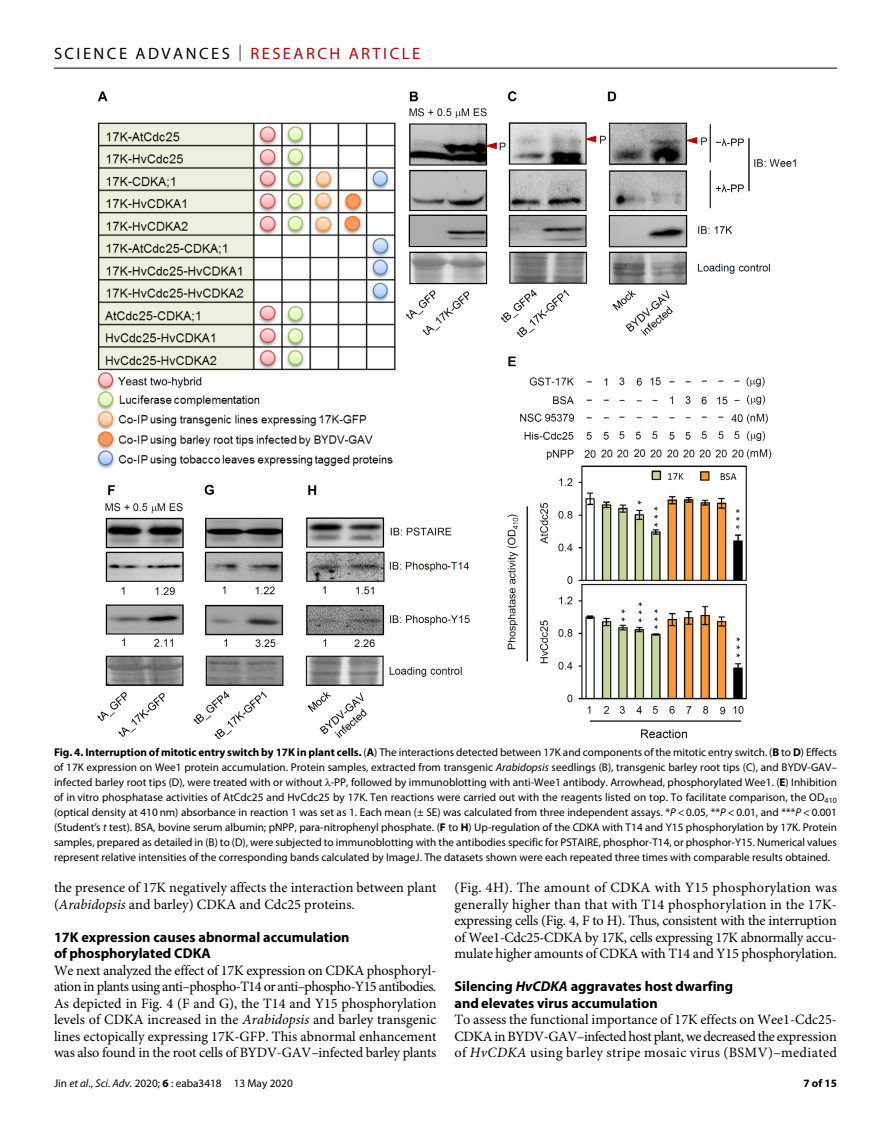
<style>
.page{position:relative;width:891px;height:1134px;background:#fff}
.page>*{position:absolute;margin:0;border:0;box-sizing:border-box;transform-origin:0 0}
.t1{font:16.5px "Myriad Pro";letter-spacing:.15em;color:#000}
.t2{font:14.25px/16.5px "Minion Pro";color:#000;text-align:justify}
.t3{font:700 14.25px/16.5px "Myriad Pro";color:#000}
.t4{font:11.25px/15px "Myriad Pro";color:#000;text-align:justify}
.t5{font:700 11.25px "Myriad Pro";color:#000}
.s1{font-weight:300}
.s2{color:#b10508}
.s3{font-weight:700}
.s4{font-style:italic}
</style>
<div class="page">
<hr style="left:54px;top:68px;width:783px;height:1px;background:#000">
<img style="left:97px;top:91px;width:699px;height:648px">
<h1 class="t1" style="left:54px;top:40px;width:368px">SCIENCE ADVANCES <span class="s1">|</span> <span class="s2">RESEARCH ARTICLE</span></h1>
<p class="t4" style="left:54px;top:745px;width:785px"><span class="s3">Fig. 4. Interruption of mitotic entry switch by 17K in plant cells.</span> (<span class="s3">A</span>) The interactions detected between 17K and components of the mitotic entry switch. (<span class="s3">B</span> to <span class="s3">D</span>) Effects of 17K expression on Wee1 protein accumulation. Protein samples, extracted from transgenic <span class="s4">Arabidopsis</span> seedlings (B), transgenic barley root tips (C), and BYDV-GAV– infected barley root tips (D), were treated with or without ●-PP, followed by immunoblotting with anti-Wee1 antibody. Arrowhead, phosphorylated Wee1. (<span class="s3">E</span>) Inhibition of in vitro phosphatase activities of AtCdc25 and HvCdc25 by 17K. Ten reactions were carried out with the reagents listed on top. To facilitate comparison, the OD<sub>410 </sub>(optical density at 410 nm) absorbance in reaction 1 was set as 1. Each mean (± SE) was calculated from three independent assays. *<span class="s4">P</span> &lt; 0.05, **<span class="s4">P</span> &lt; 0.01, and ***<span class="s4">P</span> &lt; 0.001 (Student’s <span class="s4">t</span> test). BSA, bovine serum albumin; pNPP, para-nitrophenyl phosphate. (<span class="s3">F</span> to <span class="s3">H</span>) Up-regulation of the CDKA with T14 and Y15 phosphorylation by 17K. Protein samples, prepared as detailed in (B) to (D), were subjected to immunoblotting with the antibodies specific for PSTAIRE, phosphor-T14, or phosphor-Y15. Numerical values represent relative intensities of the corresponding bands calculated by ImageJ. The datasets shown were each repeated three times with comparable results obtained.</p>
<p class="t2" style="left:54px;top:881px;width:384px">the presence of 17K negatively affects the interaction between plant (<span class="s4">Arabidopsis</span> and barley) CDKA and Cdc25 proteins.</p>
<p class="t3" style="left:54px;top:927px;width:297px">17K expression causes abnormal accumulation of phosphorylated CDKA</p>
<p class="t2" style="left:54px;top:963px;width:384px">We next analyzed the effect of 17K expression on CDKA phosphoryl&shy;ation in plants using anti–phospho-T14 or anti–phospho-Y15 antibodies.<br>As depicted in Fig. 4 (F and G), the T14 and Y15 phosphorylation levels of CDKA increased in the <span class="s4">Arabidopsis</span> and barley transgenic lines ectopically expressing 17K-GFP. This abnormal enhancement was also found in the root cells of BYDV-GAV–infected barley plants</p>
<p class="t4" style="left:54px;top:1076px;width:240px">Jin <span class="s4">et al</span>., <span class="s4">Sci. Adv.</span> 2020; <span class="s3">6</span> : eaba3418 13 May 2020</p>
<p class="t2" style="left:454px;top:881px;width:384px">(Fig. 4H). The amount of CDKA with Y15 phosphorylation was generally higher than that with T14 phosphorylation in the 17K&shy;expressing cells (Fig. 4, F to H). Thus, consistent with the interruption of Wee1-Cdc25-CDKA by 17K, cells expressing 17K abnormally accu&shy;mulate higher amounts of CDKA with T14 and Y15 phosphorylation.</p>
<p class="t3" style="left:454px;top:977px;width:280px">Silencing <span class="s4">HvCDKA</span> aggravates host dwarfing and elevates virus accumulation</p>
<p class="t2" style="left:454px;top:1013px;width:384px">To assess the functional importance of 17K effects on Wee1-Cdc25- CDKA in BYDV-GAV–infected host plant, we decreased the expression of <span class="s4">HvCDKA</span> using barley stripe mosaic virus (BSMV)–mediated</p>
<p class="t5" style="left:803px;top:1074px;width:35px">7 of 15</p>
</div>
